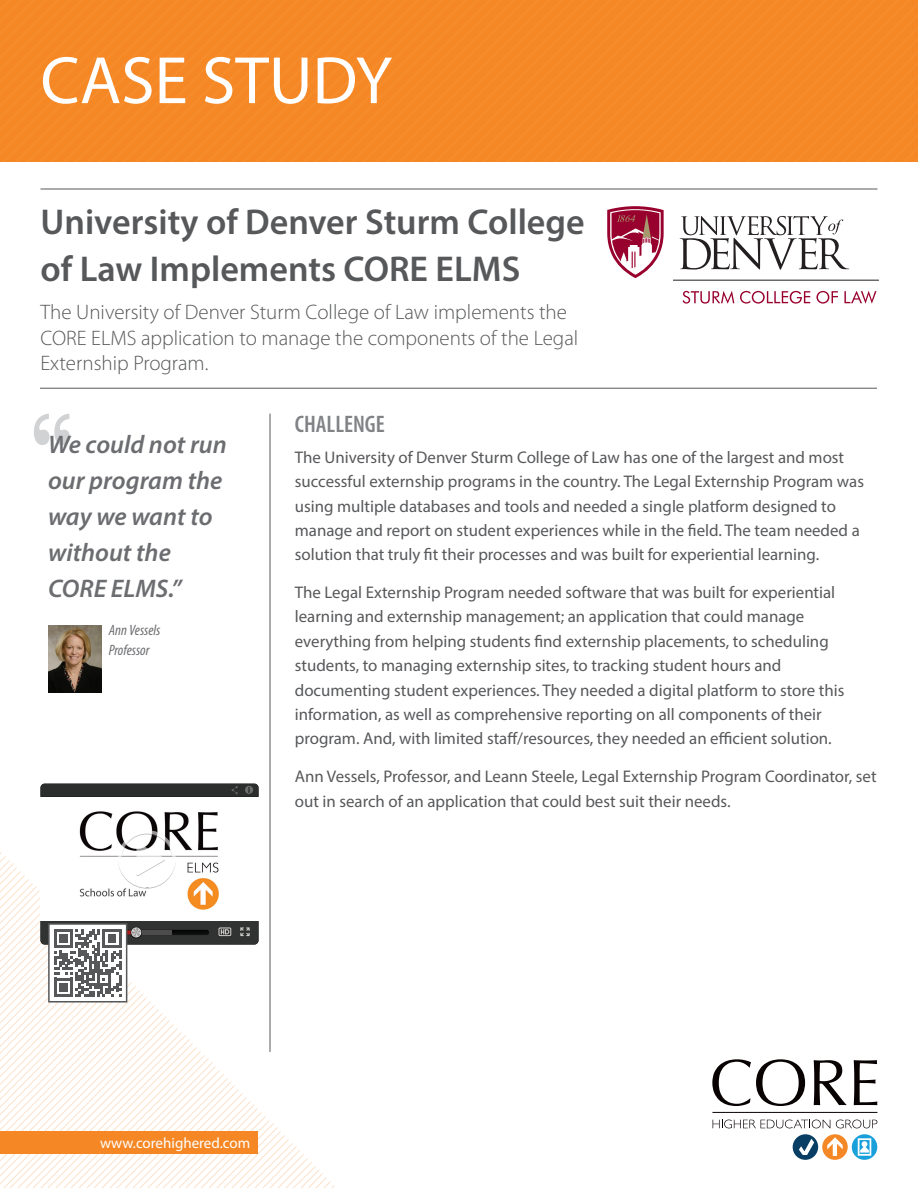
<style>
.page{position:relative;width:918px;height:1188px;background:#fff}
.page>*{position:absolute;margin:0;border:0;box-sizing:border-box;transform-origin:0 0}
.t1{font:700 90px "Baskerville";color:#d1d2d4;scale:.85 1}
.t2{font:67.5px "Myriad Pro";color:#fff}
.t3{font:600 36px/46.8px "Myriad Pro";color:#57585a}
.t4{font:italic 600 25.5px/36px "Myriad Pro";color:#6c6d70}
.t5{font:600 condensed 24px "Myriad Pro";color:#808285}
.t6{font:300 21px/25.2px "Myriad Pro";color:#57585a}
.t7{font:16.8px/24.3px "Myriad Pro";color:#57585a}
.t8{font:15px "Myriad Pro";color:#fff}
.t9{font:italic condensed 15px/19.5px "Myriad Pro";color:#6c6d70}
</style>
<div class="page">
<svg style="left:0;top:0;width:918px;height:162px;background:#f58927"></svg>
<svg style="left:712px;top:1059px;width:93px;height:47px"></svg>
<svg style="left:814px;top:1060px;width:33px;height:45px"></svg>
<svg style="left:854px;top:1060px;width:23px;height:45px"></svg>
<svg style="left:713px;top:1120px;width:117px;height:8px"></svg>
<svg style="left:836px;top:1120px;width:41px;height:8px"></svg>
<hr style="left:712px;top:1112px;width:165px;height:1px;background:#080302">
<svg style="left:822px;top:1134px;width:26px;height:26px"></svg>
<svg style="left:827px;top:1137px;width:16px;height:19px"></svg>
<div style="left:793px;top:1134px;width:25px;height:26px;background:#083e63;border-radius:50%"></div>
<svg style="left:799px;top:1139px;width:15px;height:16px"></svg>
<svg style="left:852px;top:1134px;width:25px;height:26px"></svg>
<svg style="left:858px;top:1138px;width:13px;height:18px"></svg>
<hr style="left:40px;top:189px;width:838px;height:1px;background:#57585a">
<hr style="left:40px;top:388px;width:837px;height:1px;background:#57585a">
<hr style="left:270px;top:414px;width:1px;height:638px;background:#57585a">
<svg style="left:40px;top:784px;width:219px;height:13px;background:#2d2e2e"></svg>
<img style="left:79px;top:811px;width:139px;height:19px">
<hr style="left:673px;top:280px;width:206px;height:1px;background:#231f20">
<svg style="left:683px;top:291px;width:51px;height:13px"></svg>
<svg style="left:740px;top:291px;width:70px;height:13px"></svg>
<svg style="left:816px;top:291px;width:22px;height:13px"></svg>
<svg style="left:844px;top:291px;width:33px;height:13px"></svg>
<svg style="left:680px;top:216px;width:169px;height:54px"></svg>
<svg style="left:607px;top:206px;width:57px;height:72px"></svg>
<svg style="left:0;top:830px;width:334px;height:358px"></svg>
<div style="left:48px;top:923px;width:79px;height:80px;border:2px solid #57585a"></div>
<img style="left:49px;top:625px;width:53px;height:68px">
<h2 class="t2" style="left:40px;top:39px;width:353px">CASE STUDY</h2>
<h3 class="t3" style="left:40px;top:198px;width:546px">University of Denver Sturm College of Law Implements CORE ELMS</h3>
<p class="t6" style="left:40px;top:300px;width:539px">The University of Denver Sturm College of Law implements the<br>CORE ELMS application to manage the components of the Legal<br>Externship Program.</p>
<h1 class="t1" style="left:29px;top:382px;width:55px">“</h1>
<h3 class="t5" style="left:295px;top:409px;width:92px">CHALLENGE</h3>
<p class="t7" style="left:295px;top:445px;width:571px">The University of Denver Sturm College of Law has one of the largest and most successful externship programs in the country. The Legal Externship Program was using multiple databases and tools and needed a single platform designed to manage and report on student experiences while in the field. The team needed a solution that truly fit their processes and was built for experiential learning.</p>
<p class="t7" style="left:295px;top:580px;width:551px">The Legal Externship Program needed software that was built for experiential learning and externship management; an application that could manage everything from helping students find externship placements, to scheduling students, to managing externship sites, to tracking student hours and documenting student experiences. They needed a digital platform to store this information, as well as comprehensive reporting on all components of their program. And, with limited staff/resources, they needed an efficient solution.</p>
<p class="t7" style="left:295px;top:764px;width:583px">Ann Vessels, Professor, and Leann Steele, Legal Externship Program Coordinator, set out in search of an application that could best suit their needs.</p>
<h3 class="t4" style="left:48px;top:426px;width:180px">We could not run our program the way we want to without the<br>CORE ELMS.”</h3>
<p class="t9" style="left:109px;top:620px;width:53px">Ann Vessels<br>Professor</p>
<p class="t8" style="left:100px;top:1133px;width:152px">www.corehighered.com</p>
</div>
